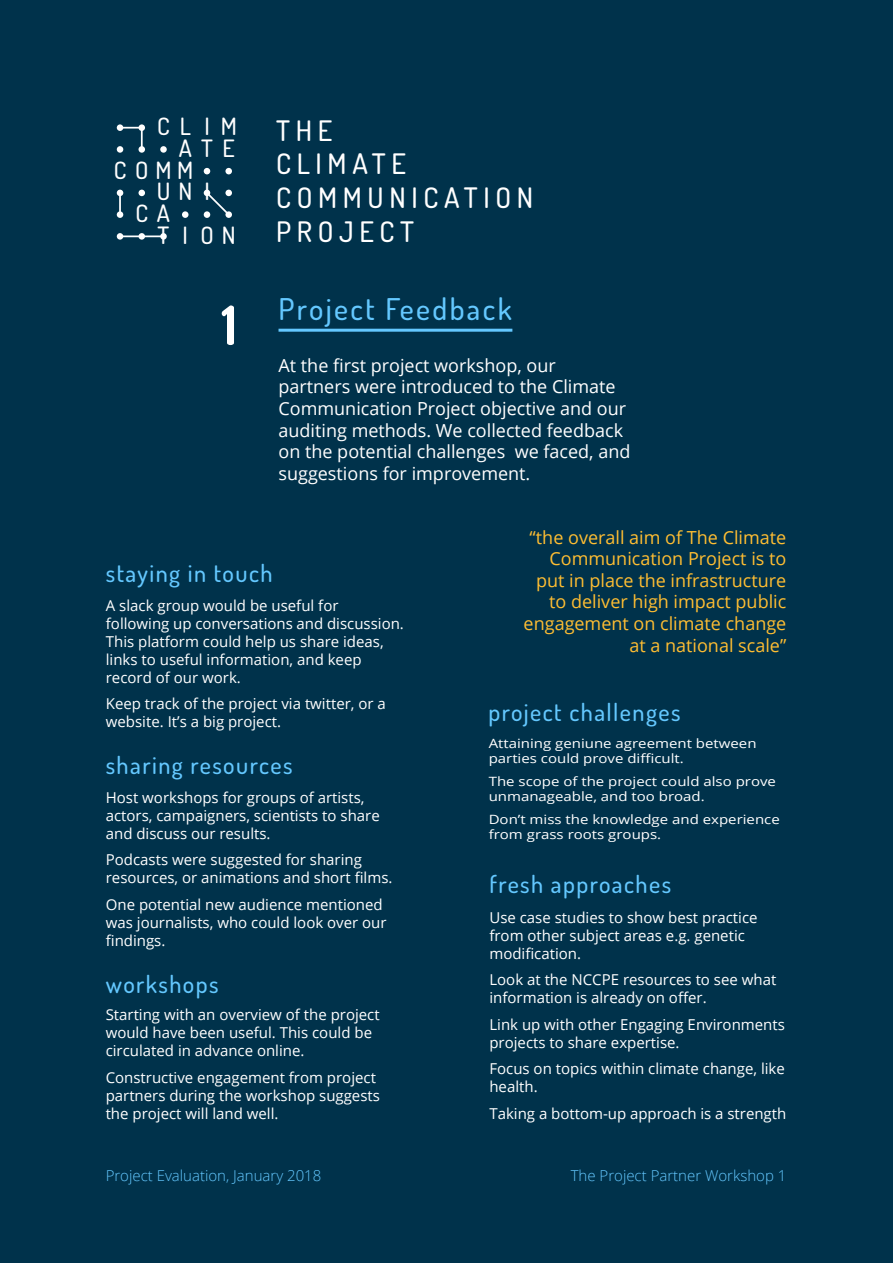
<style>
.page{position:relative;width:893px;height:1263px;background:#00324b}
.page>*{position:absolute;margin:0;border:0;box-sizing:border-box;transform-origin:0 0}
.t1{font:700 54px "Dosis";color:#fff}
.t2{font:500 30px "Dosis";letter-spacing:.08em;color:#64c8ff}
.t3{font:500 28.2px/33.9px "Dosis";letter-spacing:.2em;color:#fff}
.t4{font:500 24px "Dosis";letter-spacing:.06em;color:#64c8ff}
.t5{font:500 23.85px "Dosis";letter-spacing:.4em;color:#fff}
.Paragraph_Open_Sans{font:18px/21.6px "Open Sans";color:#fff}
.Paragraph_Open_Sans-2{font:18px/21.6px "Open Sans";color:#ffbe32;text-align:right}
.Paragraph_Open_Sans-3{font:15px/18px "Open Sans";color:#fff}
.t6{font:300 15px "Open Sans";color:#64c8ff}
.Paragraph_Open_Sans-4{font:12.75px/15.3px "Open Sans";color:#fff;scale:1.17 1}
</style>
<div class="page">
<hr style="left:279px;top:329px;width:233px;height:3px;background:#64c8ff">
<hr style="left:120px;top:235px;width:22px;height:2px;background:#fff">
<hr style="left:142px;top:235px;width:22px;height:2px;background:#fff">
<div style="left:160px;top:233px;width:7px;height:7px;background:#fff;border-radius:50%"></div>
<svg style="left:204px;top:190px;width:27px;height:27px"></svg>
<div style="left:117px;top:124px;width:6px;height:7px;background:#fff;border-radius:50%"></div>
<div style="left:117px;top:146px;width:6px;height:7px;background:#fff;border-radius:50%"></div>
<div style="left:225px;top:168px;width:7px;height:6px;background:#fff;border-radius:50%"></div>
<div style="left:225px;top:190px;width:7px;height:6px;background:#fff;border-radius:50%"></div>
<div style="left:204px;top:211px;width:6px;height:7px;background:#fff;border-radius:50%"></div>
<div style="left:225px;top:211px;width:7px;height:7px;background:#fff;border-radius:50%"></div>
<div style="left:139px;top:146px;width:6px;height:7px;background:#fff;border-radius:50%"></div>
<svg style="left:160px;top:146px;width:7px;height:7px"></svg>
<svg style="left:204px;top:168px;width:6px;height:6px"></svg>
<div style="left:182px;top:211px;width:6px;height:7px;background:#fff;border-radius:50%"></div>
<div style="left:139px;top:233px;width:6px;height:7px;background:#fff;border-radius:50%"></div>
<div style="left:117px;top:211px;width:6px;height:7px;background:#fff;border-radius:50%"></div>
<svg style="left:117px;top:190px;width:6px;height:6px"></svg>
<svg style="left:139px;top:190px;width:6px;height:6px"></svg>
<div style="left:117px;top:233px;width:6px;height:7px;background:#fff;border-radius:50%"></div>
<svg style="left:118px;top:126px;width:26px;height:25px"></svg>
<hr style="left:119px;top:193px;width:2px;height:22px;background:#fff">
<p class="t5" style="left:157px;top:111px;width:81px">CLIM</p>
<p class="t5" style="left:179px;top:133px;width:58px">ATE</p>
<p class="t5" style="left:114px;top:154px;width:81px">COMM</p>
<p class="t5" style="left:157px;top:176px;width:55px">UNI</p>
<p class="t5" style="left:135px;top:198px;width:36px">C A</p>
<p class="t5" style="left:158px;top:220px;width:80px">TION</p>
<p class="t1" style="left:222px;top:290px;width:17px">1</p>
<p class="t3" style="left:276px;top:113px;width:259px">THE<br>CLIMATE<br>COMMUNICATION<br>PROJECT</p>
<p class="t2" style="left:279px;top:290px;width:235px">Project Feedback</p>
<p class="Paragraph_Open_Sans" style="left:279px;top:354px;width:353px">At the first project workshop, our partners were introduced to the Climate Communication Project objective and our auditing methods. We collected feedback on the potential challenges we faced, and suggestions for improvement.</p>
<p class="t4" style="left:106px;top:557px;width:168px">staying in touch</p>
<p class="Paragraph_Open_Sans-3" style="left:106px;top:596px;width:300px">A slack group would be useful for following up conversations and discussion.<br>This platform could help us share ideas, links to useful information, and keep record of our work.</p>
<p class="Paragraph_Open_Sans-3" style="left:106px;top:694px;width:282px">Keep track of the project via twitter, or a website. It’s a big project.</p>
<p class="t4" style="left:106px;top:749px;width:188px">sharing resources</p>
<p class="Paragraph_Open_Sans-3" style="left:106px;top:788px;width:275px">Host workshops for groups of artists, actors, campaigners, scientists to share and discuss our results.</p>
<p class="Paragraph_Open_Sans-3" style="left:106px;top:850px;width:288px">Podcasts were suggested for sharing resources, or animations and short films.</p>
<p class="Paragraph_Open_Sans-3" style="left:106px;top:895px;width:282px">One potential new audience mentioned was journalists, who could look over our findings.</p>
<p class="t4" style="left:106px;top:968px;width:114px">workshops</p>
<p class="Paragraph_Open_Sans-3" style="left:106px;top:1005px;width:276px">Starting with an overview of the project would have been useful. This could be circulated in advance online.</p>
<p class="Paragraph_Open_Sans-3" style="left:106px;top:1068px;width:276px">Constructive engagement from project partners during the workshop suggests the project will land well.</p>
<p class="t6" style="left:106px;top:1166px;width:217px">Project Evaluation, January 2018</p>
<p class="Paragraph_Open_Sans-2" style="left:524px;top:526px;width:264px">“the overall aim of The Climate<br>Communication Project is to put in place the infrastructure to deliver high impact public engagement on climate change at a national scale”</p>
<p class="t4" style="left:488px;top:696px;width:194px">project challenges</p>
<p class="Paragraph_Open_Sans-4" style="left:489px;top:735px;width:230px">Attaining geniune agreement between parties could prove difficult.</p>
<p class="Paragraph_Open_Sans-4" style="left:489px;top:773px;width:247px">The scope of the project could also prove unmanageable, and too broad.</p>
<p class="Paragraph_Open_Sans-4" style="left:489px;top:811px;width:250px">Don’t miss the knowledge and experience from grass roots groups.</p>
<p class="t4" style="left:489px;top:869px;width:183px">fresh approaches</p>
<p class="Paragraph_Open_Sans-3" style="left:489px;top:908px;width:270px">Use case studies to show best practice from other subject areas e.g. genetic modification.</p>
<p class="Paragraph_Open_Sans-3" style="left:489px;top:970px;width:288px">Look at the NCCPE resources to see what information is already on offer.</p>
<p class="Paragraph_Open_Sans-3" style="left:489px;top:1015px;width:297px">Link up with other Engaging Environments projects to share expertise.</p>
<p class="Paragraph_Open_Sans-3" style="left:489px;top:1059px;width:297px">Focus on topics within climate change, like health.</p>
<p class="Paragraph_Open_Sans-3" style="left:489px;top:1104px;width:298px">Taking a bottom-up approach is a strength</p>
<p class="t6" style="left:571px;top:1166px;width:217px">The Project Partner Workshop 1</p>
</div>
